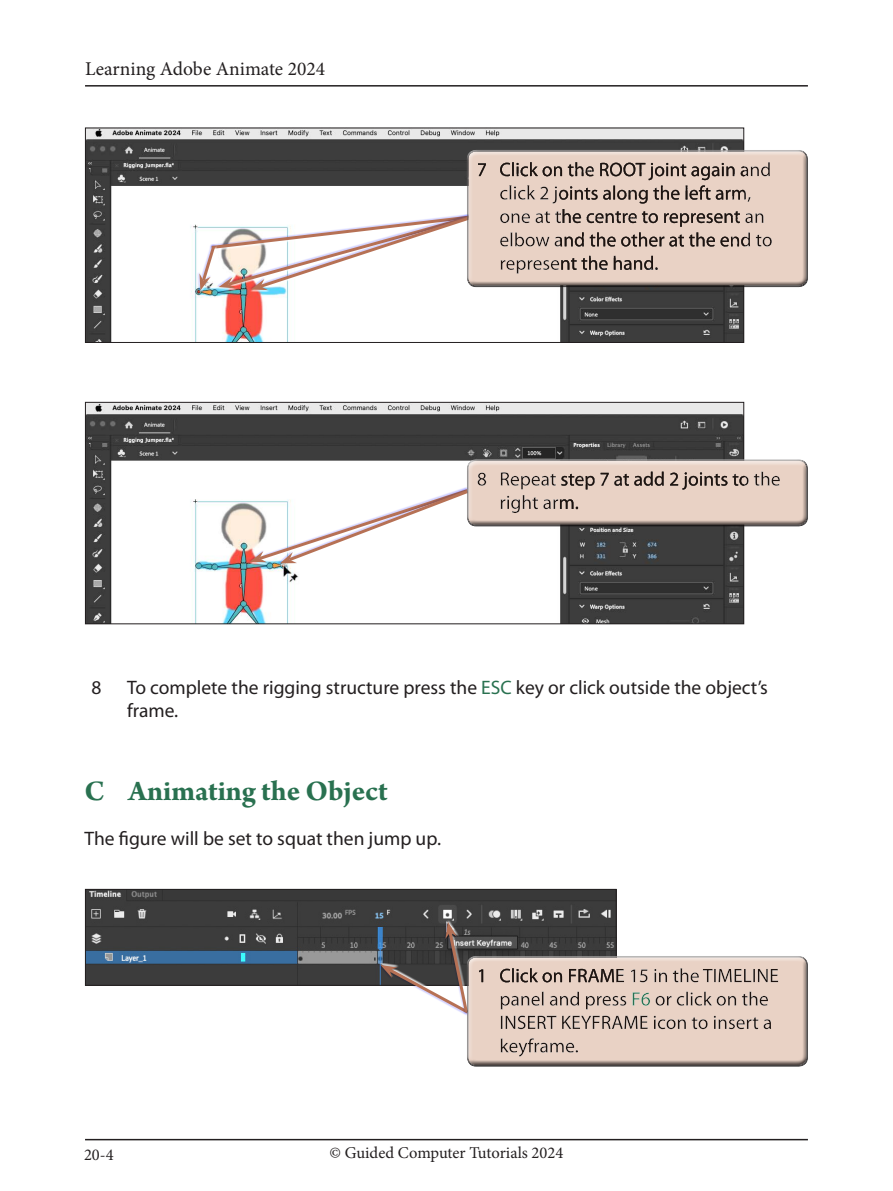
<style>
.page{position:relative;width:893px;height:1191px;background:#fff}
.page>*{position:absolute;margin:0;border:0;box-sizing:border-box;transform-origin:0 0}
.Sub-Head_point{font:700 30px "Arno Pro";color:#297150}
.Body{font:19.5px/23.4px "Myriad Pro";color:#231f20}
.Paragraph{font:19.5px "Myriad Pro";color:#231f20}
.t1{font:19.5px "Minion Pro";color:#231f20}
.t2{font:16.5px "Minion Pro";color:#231f20}
.s1{color:#297150}
</style>
<div class="page">
<hr style="left:85px;top:1138px;width:723px;height:2px;background:#231f20">
<hr style="left:85px;top:85px;width:723px;height:2px;background:#231f20">
<img style="left:87px;top:130px;width:655px;height:211px">
<div style="left:85px;top:128px;width:659px;height:215px;border:1px solid #231f20"></div>
<img style="left:87px;top:404px;width:655px;height:218px">
<div style="left:85px;top:402px;width:659px;height:222px;border:1px solid #231f20"></div>
<img style="left:87px;top:891px;width:528px;height:92px">
<div style="left:85px;top:889px;width:532px;height:96px;border:1px solid #231f20"></div>
<div style="left:198px;top:246px;width:19px;height:46px;background:#fff;opacity:.94"></div>
<div style="left:197px;top:243px;width:20px;height:48px;background:#00f;opacity:.18"></div>
<div style="left:378px;top:964px;width:92px;height:51px;background:#00f;opacity:.18"></div>
<svg style="left:199px;top:162px;width:546px;height:128px"></svg>
<div style="left:466px;top:151px;width:342px;height:137px;background:#231f20;opacity:.75"></div>
<svg style="left:250px;top:459px;width:495px;height:104px"></svg>
<div style="left:466px;top:458px;width:342px;height:64px;background:#fff;opacity:.75"></div>
<div style="left:466px;top:461px;width:342px;height:67px;background:#231f20;opacity:.75"></div>
<svg style="left:381px;top:922px;width:236px;height:93px"></svg>
<div style="left:466px;top:957px;width:342px;height:110px;background:#231f20;opacity:.75"></div>
<p class="t1" style="left:85px;top:56px;width:242px">Learning Adobe Animate 2024</p>
<p class="Body" style="left:92px;top:675px;width:12px">8</p>
<p class="Body" style="left:127px;top:675px;width:642px">To complete the rigging structure press the <span class="s1">ESC</span> key or click outside the object’s frame.</p>
<p class="Sub-Head_point" style="left:85px;top:773px;width:305px">C Animating the Object</p>
<p class="Paragraph" style="left:85px;top:826px;width:358px">The figure will be set to squat then jump up.</p>
<p class="t2" style="left:84px;top:1143px;width:31px">20-4</p>
<p class="t2" style="left:330px;top:1142px;width:235px">© Guided Computer Tutorials 2024</p>
</div>
